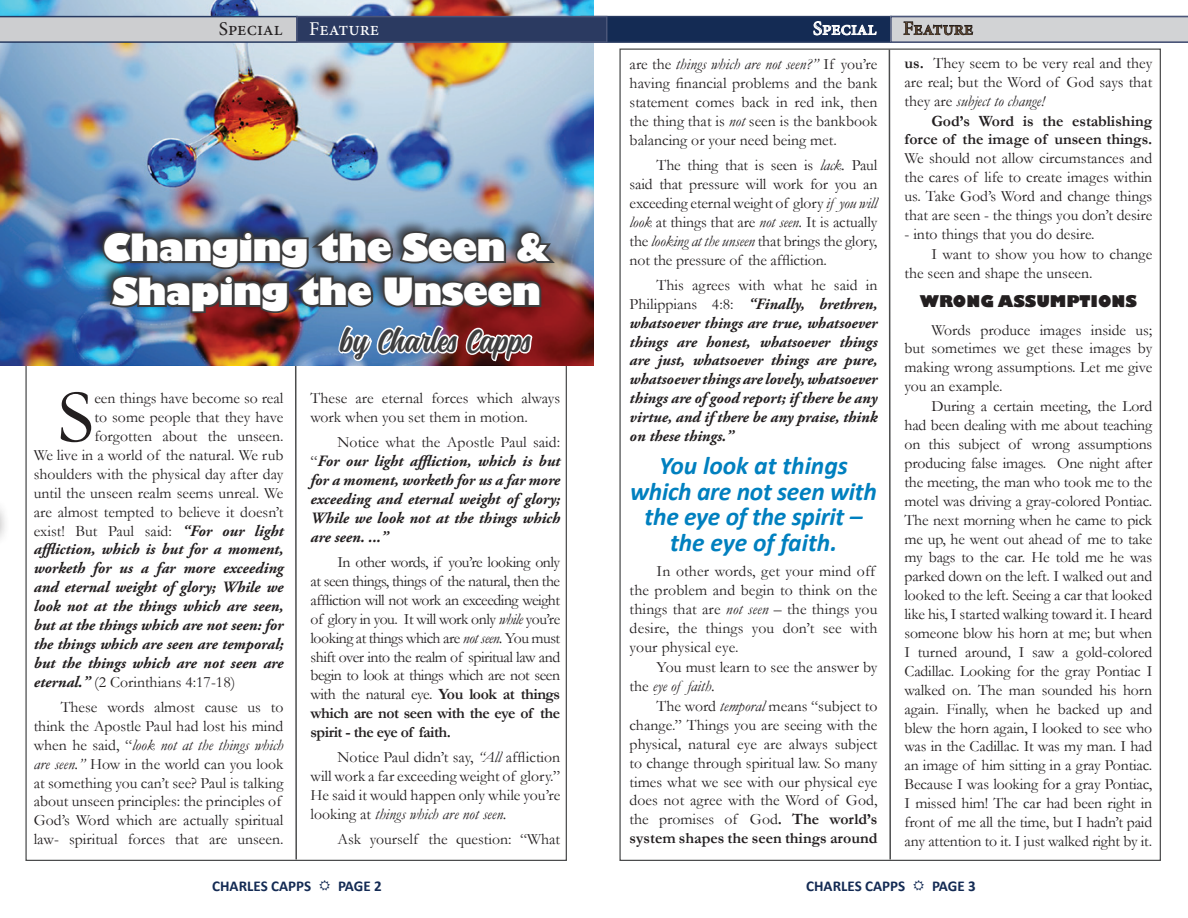
<style>
.page{position:relative;width:1188px;height:918px;background:#fff}
.page>*{position:absolute;margin:0;border:0;box-sizing:border-box;transform-origin:0 0}
.t1{font:76.35px "Garamond";color:#231f20}
.t2{font:800 36.6px/44px "Gill Sans";letter-spacing:-.03em;color:#fff}
.t3{font:33px "Montana Typeface";color:#3e3e3f}
.t4{font:italic 700 25.5px/25.5px "Calibri";letter-spacing:-.01em;color:#0080bf;text-align:center}
.t5{font:19.5px "Minion Pro";letter-spacing:-.005em;color:#fff}
.t6{font:19.5px "Minion Pro";letter-spacing:-.005em;color:#231f20}
.t7{font:19.5px "Minion Pro";letter-spacing:-.005em;color:#533d28}
.t8{font:15.75px/18.9px "Garamond";color:#231f20;text-align:justify}
.t9{font:italic 700 15.75px/18.9px "Adobe Garamond Pro";color:#231f20;text-align:justify}
.t10{font:700 15.75px/18.9px "Garamond";color:#231f20;text-align:right}
.t11{font:800 15.75px "Gill Sans";color:#231f20}
.t12{font:700 15px "Calibri";color:#142b54}
.s1{font-family:"Adobe Garamond Pro";font-weight:700;font-style:italic}
.s2{font-style:italic}
.s3{font-family:"Garamond";font-weight:400;font-style:normal}
.s4{font-weight:700}
</style>
<div class="page">
<img style="left:0;top:0;width:594px;height:365px">
<div style="left:580px;top:16px;width:312px;height:27px;background:#142b54;border:2px solid #27395f"></div>
<svg style="left:813px;top:21px;width:64px;height:15px"></svg>
<svg style="left:888px;top:16px;width:300px;height:845px"></svg>
<img style="left:0;top:16px;width:560px;height:845px">
<div style="left:296px;top:16px;width:312px;height:27px;background:#2b3a61;border:2px solid #4b5679"></div>
<p class="t6" style="left:219px;top:15px;width:65px">Special</p>
<p class="t5" style="left:309px;top:15px;width:72px">Feature</p>
<p class="t5" style="left:813px;top:15px;width:65px">Special</p>
<p class="t7" style="left:903px;top:15px;width:72px">Feature</p>
<h2 class="t2" style="left:103px;top:228px;width:449px">Changing the Seen &amp;<br>Shaping the Unseen</h2>
<h3 class="t3" style="left:341px;top:321px;width:192px">by Charles Capps</h3>
<h1 class="t1" style="left:58px;top:366px;width:38px">S</h1>
<p class="t8" style="left:34px;top:388px;width:251px;text-align:right">een things have become so real<br>to some people that they have forgotten about the unseen.<br>We live in a world of the natural. We rub shoulders with the physical day after day until the unseen realm seems unreal. We are almost tempted to believe it doesn’t exist! But Paul said: <span class="s1">“For our light</span></p>
<p class="t9" style="left:34px;top:540px;width:251px">affliction, which is but for a moment, worketh for us a far more exceeding and eternal weight of glory; While we look not at the things which are seen, but at the things which are not seen: for the things which are seen are temporal; but the things which are not seen are</p>
<p class="t8" style="left:61px;top:669px;width:224px;line-height:25.2px;text-indent:-27px"><span class="s1">eternal.”</span> (2 Corinthians 4:17-18)<br>These words almost cause us to</p>
<p class="t8" style="left:34px;top:716px;width:251px;text-align:left">think the Apostle Paul had lost his mind when he said, “<span class="s2">look not at the things which are seen.”</span> How in the world can you look at something you can’t see? Paul is talking about unseen principles: the principles of God’s Word which are actually spiritual law- spiritual forces that are unseen.</p>
<p class="t8" style="left:310px;top:388px;width:251px">These are eternal forces which always work when you set them in motion.</p>
<p class="t8" style="left:337px;top:433px;width:224px">Notice what the Apostle Paul said:</p>
<p class="t9" style="left:310px;top:452px;width:251px"><span class="s3">“</span>For our light affliction, which is but for a moment, worketh for us a far more exceeding and eternal weight of glory; While we look not at the things which are seen. ...”</p>
<p class="t8" style="left:310px;top:552px;width:251px;text-indent:27px">In other words, if you’re looking only at seen things, things of the natural, then the affliction will not work an exceeding weight of glory in you. It will work only <span class="s2">while</span> you’re looking at things which are <span class="s2">not seen.</span> You must shift over into the realm of spiritual law and begin to look at things which are not seen with the natural eye. <span class="s4">You look at things which are not seen with the eye of the spirit - the eye of faith.</span></p>
<p class="t8" style="left:310px;top:748px;width:251px;text-indent:27px">Notice Paul didn’t say, <span class="s2">“All</span> affliction will work a far exceeding weight of glory.” He said it would happen only while you’re looking at <span class="s2">things which are not seen.</span></p>
<p class="t8" style="left:337px;top:829px;width:224px">Ask yourself the question: “What</p>
<p class="t8" style="left:630px;top:55px;width:249px">are the <span class="s2">things which are not seen?”</span> If you’re having financial problems and the bank statement comes back in red ink, then the thing that is <span class="s2">not</span> seen is the bankbook balancing or your need being met.</p>
<p class="t8" style="left:630px;top:155px;width:249px;text-indent:27px">The thing that is seen is <span class="s2">lack.</span> Paul said that pressure will work for you an exceeding eternal weight of glory <span class="s2">if you will look</span> at things that are <span class="s2">not seen.</span> It is actually the <span class="s2">looking at the unseen</span> that brings the glory, not the pressure of the affliction.</p>
<p class="t8" style="left:657px;top:275px;width:222px">This agrees with what he said in</p>
<p class="t9" style="left:630px;top:295px;width:249px"><span class="s3">Philippians 4:8:</span> “Finally, brethren, whatsoever things are true, whatsoever things are honest, whatsoever things are just, whatsoever things are pure, whatsoever things are lovely, whatsoever things are of good report; if there be any virtue, and if there be any praise, think on these things.”</p>
<h3 class="t4" style="left:630px;top:452px;width:248px">You look at things which are not seen with the eye of the spirit – the eye of faith.</h3>
<p class="t8" style="left:630px;top:562px;width:249px;text-align:left;text-indent:27px">In other words, get your mind off the problem and begin to think on the things that are <span class="s2">not seen</span> – the things you desire, the things you don’t see with your physical eye.</p>
<p class="t8" style="left:630px;top:657px;width:249px;text-indent:27px">You must learn to see the answer by the <span class="s2">eye of faith.</span></p>
<p class="t8" style="left:630px;top:696px;width:249px;text-indent:27px">The word <span class="s2">temporal</span> means “subject to change.” Things you are seeing with the physical, natural eye are always subject to change through spiritual law. So many times what we see with our physical eye does not agree with the Word of God, the promises of God<span class="s4">. The world’s system shapes the seen things around</span></p>
<p class="t8" style="left:904px;top:53px;width:249px"><span class="s4">us.</span> They seem to be very real and they are real; but the Word of God says that they are <span class="s2">subject to change!</span></p>
<p class="t10" style="left:904px;top:111px;width:249px">God’s Word is the establishing force of the image of unseen things.</p>
<p class="t8" style="left:904px;top:149px;width:249px">We should not allow circumstances and the cares of life to create images within us. Take God’s Word and change things that are seen - the things you don’t desire</p>
<p class="t8" style="left:904px;top:224px;width:192px">- into things that you do desire.</p>
<p class="t8" style="left:931px;top:244px;width:222px">I want to show you how to change</p>
<p class="t8" style="left:904px;top:263px;width:190px">the seen and shape the unseen.</p>
<p class="t11" style="left:920px;top:291px;width:219px">WRONG ASSUMPTIONS</p>
<p class="t8" style="left:905px;top:320px;width:249px;text-indent:27px">Words produce images inside us; but sometimes we get these images by making wrong assumptions. Let me give you an example.</p>
<p class="t8" style="left:905px;top:396px;width:249px;text-indent:27px">During a certain meeting, the Lord had been dealing with me about teaching on this subject of wrong assumptions producing false images. One night after the meeting, the man who took me to the motel was driving a gray-colored Pontiac.<br>The next morning when he came to pick me up, he went out ahead of me to take my bags to the car. He told me he was parked down on the left. I walked out and looked to the left. Seeing a car that looked like his, I started walking toward it. I heard someone blow his horn at me; but when I turned around, I saw a gold-colored Cadillac. Looking for the gray Pontiac I walked on. The man sounded his horn again. Finally, when he backed up and blew the horn again, I looked to see who was in the Cadillac. It was my man. I had an image of him sitting in a gray Pontiac.<br>Because I was looking for a gray Pontiac, I missed him! The car had been right in front of me all the time, but I hadn’t paid any attention to it. I just walked right by it.</p>
<p class="t12" style="left:212px;top:875px;width:101px">CHARLES CAPPS</p>
<p class="t12" style="left:338px;top:875px;width:45px">PAGE 2</p>
<p class="t12" style="left:806px;top:875px;width:101px">CHARLES CAPPS</p>
<p class="t12" style="left:932px;top:875px;width:45px">PAGE 3</p>
</div>
